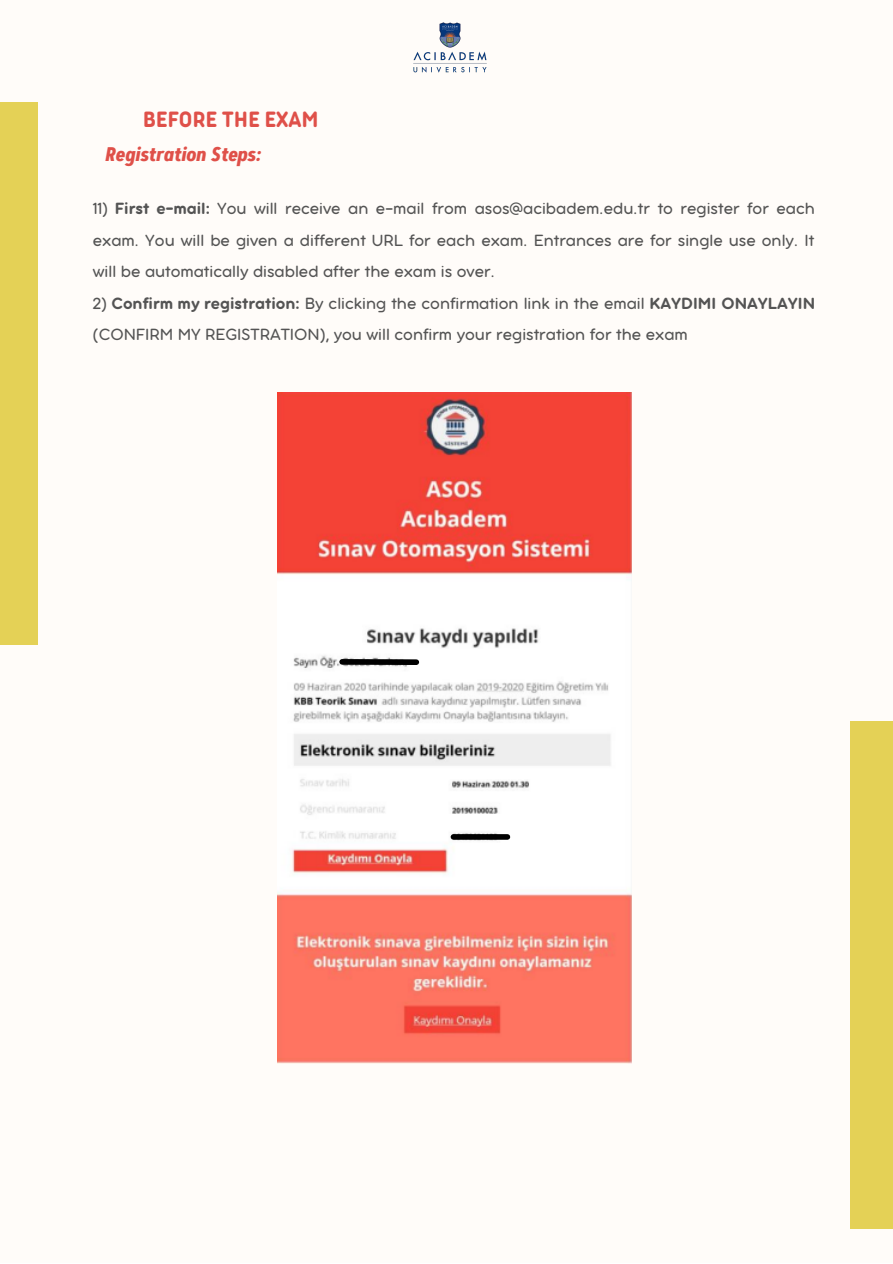
<style>
.page{position:relative;width:893px;height:1264px;background:#fff}
.page>*{position:absolute;margin:0;border:0;box-sizing:border-box;transform-origin:0 0}
.t1{font:24.3px "Aristotelica Pro Cnd Txt Bld";color:#df5049}
.t2{font:19.8px "Artegra Sans Cn Bold It";color:#df5049}
.t3{font:17.7px/31.5px "Aristotelica Pro Tx";color:#545454;text-align:justify}
.s1{font-family:"Aristotelica Pro Tx Bld"}
</style>
<div class="page">
<div style="left:0;top:0;width:892px;height:1262px;background:#fffcf9"></div>
<div style="left:849px;top:721px;width:43px;height:507px;background:#e4d156"></div>
<div style="left:0;top:103px;width:38px;height:541px;background:#e4d156"></div>
<img style="left:277px;top:392px;width:354px;height:671px">
<div style="left:342px;top:659px;width:74px;height:6px;background:#000"></div>
<div style="left:453px;top:834px;width:54px;height:5px;background:#000"></div>
<img style="left:413px;top:22px;width:74px;height:51px">
<h1 class="t1" style="left:143px;top:111px;width:177px">BEFORE THE EXAM</h1>
<p class="t2" style="left:105px;top:142px;width:157px">Registration Steps:</p>
<p class="t3" style="left:93px;top:194px;width:723px">11) <span class="s1">First e-mail:</span> You will receive an e-mail from asos@acibadem.edu.tr to register for each exam. You will be given a different URL for each exam. Entrances are for single use only. It will be automatically disabled after the exam is over.</p>
<p class="t3" style="left:93px;top:289px;width:723px">2) <span class="s1">Confirm my registration:</span> By clicking the confirmation link in the email <span class="s1">KAYDIMI ONAYLAYIN </span>(CONFIRM MY REGISTRATION), you will confirm your registration for the exam</p>
</div>
